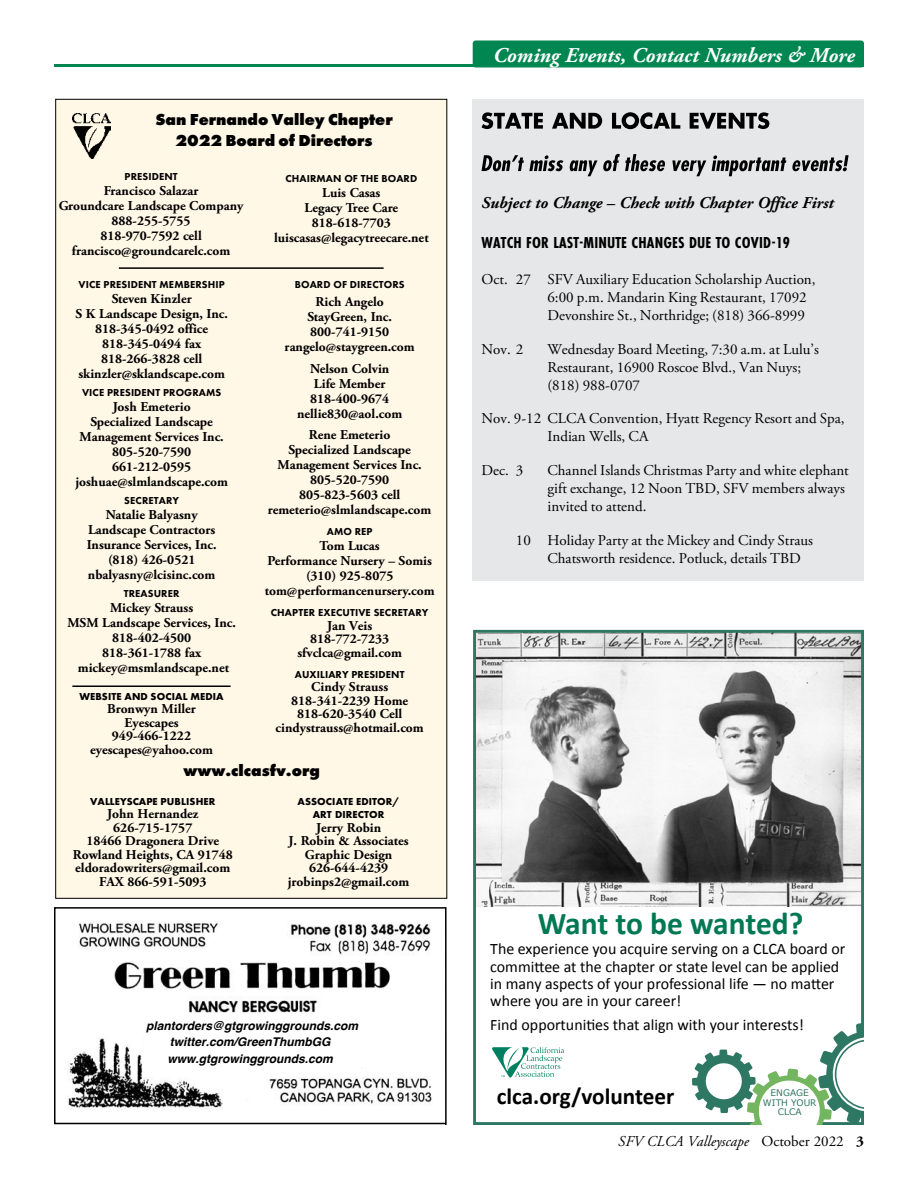
<style>
.page{position:relative;width:918px;height:1188px;background:#fff}
.page>*{position:absolute;margin:0;border:0;box-sizing:border-box;transform-origin:0 0}
.t1{font:700 31.8px "Calibri";letter-spacing:-.01em;color:#007853}
.t2{font:700 23.1px "Calibri";color:#000}
.t3{font:italic 700 21px "Adobe Garamond Pro";color:#fff}
.t4{font:800 16.5px/21px "Futura PT";color:#000;text-align:center}
.t5{font:italic 700 16.5px "Adobe Garamond Pro";color:#000}
.t6{font:700 16.5px "Futura PT Cond";letter-spacing:.01em;color:#000}
.t7{font:15.9px/17.4px "Calibri";color:#000}
.t8{font:15px/18px "Adobe Garamond Pro";color:#000}
.t9{font:italic 15px "Adobe Garamond Pro";color:#000}
.t10{font:700 13.5px/15px "Adobe Garamond Pro";color:#000;text-align:center}
.t11{font:italic 700 12px/16.5px "Helvetica";color:#000;text-align:center}
.t12{font:800 10.5px "Futura PT";letter-spacing:.01em;color:#000}
.t13{font:700 10.5px/13.5px "Futura PT";letter-spacing:.01em;color:#000;text-align:center}
.t14{font:9px/9.3px "Verdana";color:#2e7763;text-align:center}
.s1{font-style:normal}
.s2{font-weight:700;font-style:normal}
</style>
<div class="page">
<svg style="left:54px;top:64px;width:419px;height:3px"></svg>
<div style="left:473px;top:40px;width:391px;height:28px;background:#008751;border-radius:3px"></div>
<div style="left:472px;top:99px;width:392px;height:481px;background:#e6e7e8"></div>
<svg style="left:481px;top:112px;width:288px;height:17px"></svg>
<svg style="left:481px;top:154px;width:368px;height:22px"></svg>
<div style="left:56px;top:99px;width:391px;height:799px;background:#fff8e7"></div>
<img style="left:72px;top:114px;width:38px;height:45px">
<svg style="left:54px;top:907px;width:393px;height:218px"></svg>
<div style="left:144px;top:1016px;width:240px;height:51px;background:#fff"></div>
<hr style="left:72px;top:686px;width:159px;height:1px;background:#000">
<img style="left:477px;top:634px;width:383px;height:272px">
<div style="left:473px;top:630px;width:391px;height:495px;border:3px solid #2e7763"></div>
<svg style="left:492px;top:1047px;width:72px;height:31px"></svg>
<svg style="left:692px;top:1022px;width:172px;height:103px"></svg>
<hr style="left:119px;top:267px;width:265px;height:2px;background:#000">
<p class="t4" style="left:155px;top:109px;width:239px">San Fernando Valley Chapter<br>2022 Board of Directors</p>
<p class="t12" style="left:125px;top:170px;width:55px">PRESIDENT</p>
<p class="t10" style="left:59px;top:184px;width:186px">Francisco Salazar<br>Groundcare Landscape Company<br>888-255-5755<br>818-970-7592 cell francisco@groundcarelc.com</p>
<p class="t12" style="left:285px;top:172px;width:133px">CHAIRMAN OF THE BOARD</p>
<p class="t10" style="left:274px;top:186px;width:156px">Luis Casas<br>Legacy Tree Care<br>818-618-7703 luiscasas@legacytreecare.net</p>
<p class="t12" style="left:79px;top:278px;width:148px">VICE PRESIDENT MEMBERSHIP</p>
<p class="t10" style="left:75px;top:291px;width:154px">Steven Kinzler<br>S K Landscape Design, Inc.<br>818-345-0492 office<br>818-345-0494 fax<br>818-266-3828 cell skinzler@sklandscape.com</p>
<p class="t12" style="left:82px;top:386px;width:141px">VICE PRESIDENT PROGRAMS</p>
<p class="t10" style="left:75px;top:399px;width:154px">Josh Emeterio<br>Specialized Landscape<br>Management Services Inc.<br>805-520-7590<br>661-212-0595 joshuae@slmlandscape.com</p>
<p class="t12" style="left:124px;top:494px;width:56px">SECRETARY</p>
<p class="t10" style="left:87px;top:507px;width:131px">Natalie Balyasny<br>Landscape Contractors<br>Insurance Services, Inc. (818) 426-0521 nbalyasny@lcisinc.com</p>
<p class="t12" style="left:124px;top:587px;width:57px">TREASURER</p>
<p class="t10" style="left:67px;top:600px;width:170px">Mickey Strauss<br>MSM Landscape Services, Inc.<br>818-402-4500<br>818-361-1788 fax mickey@msmlandscape.net</p>
<p class="t13" style="left:79px;top:689px;width:146px">WEBSITE AND SOCIAL MEDIA</p>
<p class="t10" style="left:90px;top:702px;width:124px;line-height:13.5px">Bronwyn Miller<br>Eyescapes<br>949-466-1222 eyescapes@yahoo.com</p>
<p class="t12" style="left:295px;top:278px;width:111px">BOARD OF DIRECTORS</p>
<p class="t10" style="left:285px;top:294px;width:132px">Rich Angelo<br>StayGreen, Inc.<br>800-741-9150 rangelo@staygreen.com</p>
<p class="t10" style="left:297px;top:362px;width:107px">Nelson Colvin<br>Life Member<br>818-400-9674 nellie830@aol.com</p>
<p class="t10" style="left:268px;top:428px;width:165px">Rene Emeterio<br>Specialized Landscape<br>Management Services Inc.<br>805-520-7590<br>805-823-5603 cell remeterio@slmlandscape.com</p>
<p class="t12" style="left:327px;top:525px;width:47px">AMO REP</p>
<p class="t10" style="left:265px;top:539px;width:171px">Tom Lucas<br>Performance Nursery – Somis (310) 925-8075 tom@performancenursery.com</p>
<p class="t12" style="left:271px;top:606px;width:159px">CHAPTER EXECUTIVE SECRETARY</p>
<p class="t10" style="left:297px;top:619px;width:106px;line-height:13.5px">Jan Veis<br>818-772-7233 sfvclca@gmail.com</p>
<p class="t12" style="left:295px;top:668px;width:111px">AUXILIARY PRESIDENT</p>
<p class="t10" style="left:276px;top:681px;width:150px;line-height:13.5px">Cindy Strauss<br>818-341-2239 Home<br>818-620-3540 Cell cindystrauss@hotmail.com</p>
<p class="t4" style="left:184px;top:759px;width:138px">www.clcasfv.org</p>
<p class="t13" style="left:90px;top:794px;width:127px">VALLEYSCAPE PUBLISHER</p>
<p class="t10" style="left:73px;top:807px;width:162px;line-height:13.5px">John Hernandez<br>626-715-1757<br>18466 Dragonera Drive<br>Rowland Heights, CA 91748 eldoradowriters@gmail.com<br>FAX 866-591-5093</p>
<p class="t13" style="left:298px;top:794px;width:104px">ASSOCIATE EDITOR/<br>ART DIRECTOR</p>
<p class="t10" style="left:288px;top:821px;width:123px;line-height:13.5px">Jerry Robin<br>J. Robin &amp; Associates<br>Graphic Design<br>626-644-4239 jrobinps2@gmail.com</p>
<p class="t11" style="left:146px;top:1018px;width:213px">plantorders@gtgrowinggrounds.com twitter.com/GreenThumbGG www.gtgrowinggrounds.com</p>
<h3 class="t3" style="left:493px;top:43px;width:363px">Coming Events, Contact Numbers &amp; More</h3>
<p class="t5" style="left:481px;top:194px;width:354px">Subject to Change – Check with Chapter Office First</p>
<p class="t6" style="left:482px;top:233px;width:310px">WATCH FOR LAST-MINUTE CHANGES DUE TO COVID-19</p>
<p class="t8" style="left:547px;top:271px;width:270px;text-indent:-66px">Oct. 27 SFV Auxiliary Education Scholarship Auction,<br>6:00 p.m. Mandarin King Restaurant, 17092<br>Devonshire St., Northridge; (818) 366-8999</p>
<p class="t8" style="left:481px;top:341px;width:43px">Nov. 2</p>
<p class="t8" style="left:547px;top:341px;width:273px">Wednesday Board Meeting, 7:30 a.m. at Lulu’s<br>Restaurant, 16900 Roscoe Blvd., Van Nuys; (818) 988-0707</p>
<p class="t8" style="left:547px;top:410px;width:299px;text-indent:-66px">Nov. 9-12 CLCA Convention, Hyatt Regency Resort and Spa,<br>Indian Wells, CA</p>
<p class="t8" style="left:481px;top:462px;width:43px">Dec. 3</p>
<p class="t8" style="left:547px;top:462px;width:303px">Channel Islands Christmas Party and white elephant gift exchange, 12 Noon TBD, SFV members always invited to attend.</p>
<p class="t8" style="left:547px;top:531px;width:267px;text-indent:-32px">10 Holiday Party at the Mickey and Cindy Straus<br>Chatsworth residence. Potluck, details TBD</p>
<h1 class="t1" style="left:538px;top:904px;width:267px">Want to be wanted?</h1>
<p class="t7" style="left:490px;top:940px;width:356px">The experience you acquire serving on a CLCA board or committee at the chapter or state level can be applied in many aspects of your professional life — no matter where you are in your career!</p>
<p class="t7" style="left:490px;top:1016px;width:315px">Find opportunities that align with your interests!</p>
<h2 class="t2" style="left:497px;top:1082px;width:179px">clca.org/volunteer</h2>
<p class="t14" style="left:763px;top:1088px;width:55px">ENGAGE<br>WITH YOUR<br>CLCA</p>
<p class="t9" style="left:618px;top:1133px;width:247px">SFV CLCA Valleyscape <span class="s1">October 2022</span> <span class="s2">3</span></p>
</div>
